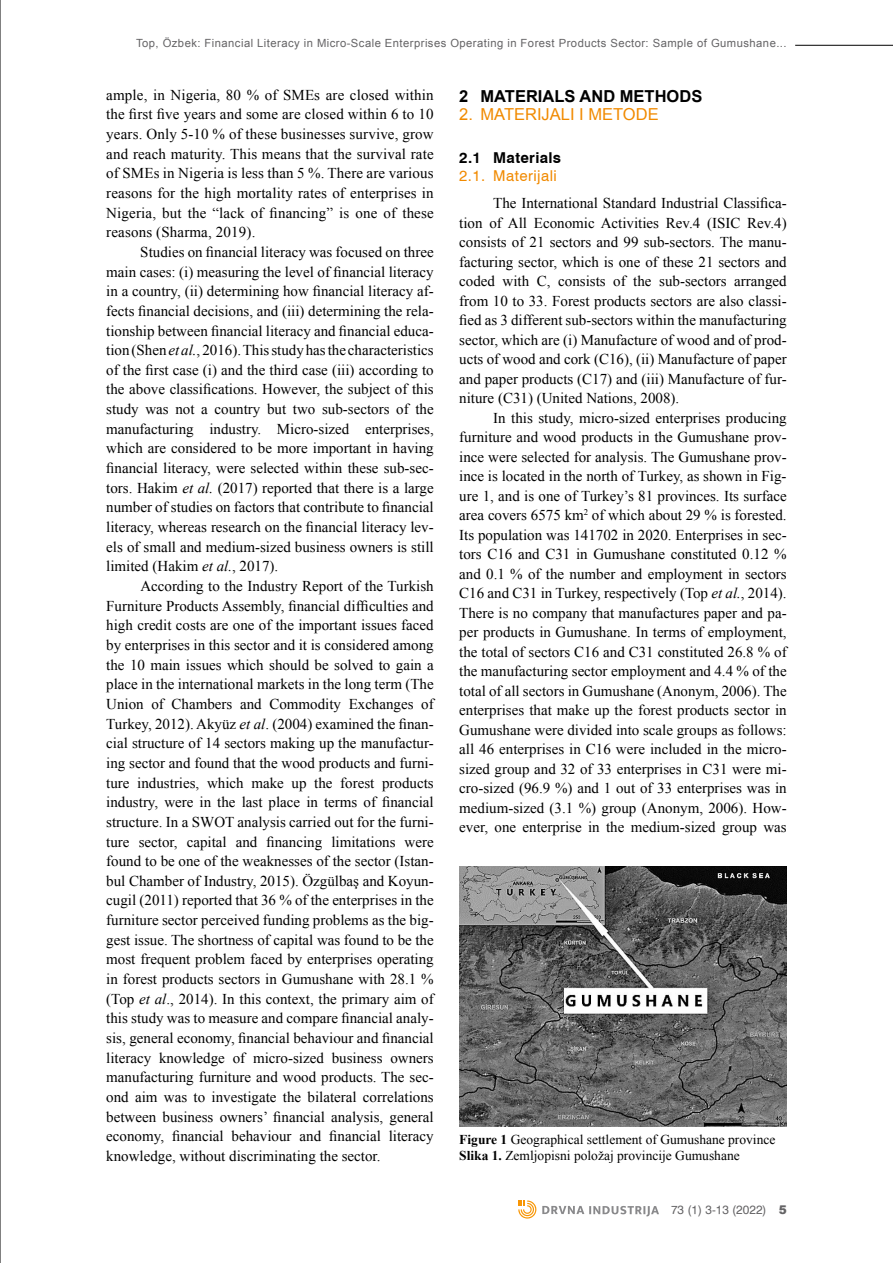
<style>
.page{position:relative;width:893px;height:1263px;background:#fff}
.page>*{position:absolute;margin:0;border:0;box-sizing:border-box;transform-origin:0 0}
.t1{font:700 16.5px "Arial";color:#000}
.t2{font:16.5px "Arial";color:#f18a00}
.t3{font:15px/19.6px "Times New Roman";color:#000;text-align:justify}
.t4{font:15px "Swiss 721 BT";letter-spacing:.03em;color:#f18a00}
.t5{font:700 15px "Swiss 721 BT";letter-spacing:.02em;color:#000}
.t6{font:13.5px/16.2px "Times New Roman";color:#000}
.t7{font:12px "A Helvetica";color:#646365}
.t8{font:11.25px "Arial";letter-spacing:.04em;color:#646365}
.s1{font-style:italic}
.s2{font-weight:700}
.s3{font-family:"Arial";font-weight:900}
</style>
<div class="page">
<hr style="left:795px;top:45px;width:98px;height:1px;background:#000">
<svg style="left:542px;top:1206px;width:117px;height:10px"></svg>
<svg style="left:518px;top:1200px;width:18px;height:18px"></svg>
<hr style="left:0;top:0;width:1px;height:1263px;background:#000">
<img style="left:459px;top:866px;width:328px;height:260px">
<p class="t8" style="left:136px;top:35px;width:652px">Top, Özbek: Financial Literacy in Micro-Scale Enterprises Operating in Forest Products Sector: Sample of Gumushane...</p>
<p class="t3" style="left:106px;top:85px;width:329px">ample, in Nigeria, 80 % of SMEs are closed within the first five years and some are closed within 6 to 10 years. Only 5-10 % of these businesses survive, grow and reach maturity. This means that the survival rate of SMEs in Nigeria is less than 5 %. There are various reasons for the high mortality rates of enterprises in Nigeria, but the “lack of financing” is one of these reasons (Sharma, 2019).</p>
<p class="t3" style="left:106px;top:242px;width:329px;text-indent:34px">Studies on financial literacy was focused on three main cases: (i) measuring the level of financial literacy in a country, (ii) determining how financial literacy af&shy;fects financial decisions, and (iii) determining the rela&shy;tionship between financial literacy and financial educa&shy;tion (Shen <span class="s1">et al.</span>, 2016). This study has the characteristics of the first case (i) and the third case (iii) according to the above classifications. However, the subject of this study was not a country but two sub-sectors of the manufacturing industry. Micro-sized enterprises, which are considered to be more important in having financial literacy, were selected within these sub-sec&shy;tors. Hakim <span class="s1">et al.</span> (2017) reported that there is a large number of studies on factors that contribute to financial literacy, whereas research on the financial literacy lev&shy;els of small and medium-sized business owners is still limited (Hakim <span class="s1">et al.</span>, 2017).</p>
<p class="t3" style="left:106px;top:576px;width:329px;text-indent:34px">According to the Industry Report of the Turkish Furniture Products Assembly, financial difficulties and high credit costs are one of the important issues faced by enterprises in this sector and it is considered among the 10 main issues which should be solved to gain a place in the international markets in the long term (The Union of Chambers and Commodity Exchanges of Turkey, 2012). Akyüz <span class="s1">et al</span>. (2004) examined the finan&shy;cial structure of 14 sectors making up the manufactur&shy;ing sector and found that the wood products and furni&shy;ture industries, which make up the forest products industry, were in the last place in terms of financial structure. In a SWOT analysis carried out for the furni&shy;ture sector, capital and financing limitations were found to be one of the weaknesses of the sector (Istan&shy;bul Chamber of Industry, 2015). Özgülbaş and Koyun&shy;cugil (2011) reported that 36 % of the enterprises in the furniture sector perceived funding problems as the big&shy;gest issue. The shortness of capital was found to be the most frequent problem faced by enterprises operating in forest products sectors in Gumushane with 28.1 % (Top <span class="s1">et al</span>., 2014). In this context, the primary aim of this study was to measure and compare financial analy&shy;sis, general economy, financial behaviour and financial literacy knowledge of micro-sized business owners manufacturing furniture and wood products. The sec&shy;ond aim was to investigate the bilateral correlations between business owners’ financial analysis, general economy, financial behaviour and financial literacy knowledge, without discriminating the sector.</p>
<p class="t1" style="left:459px;top:85px;width:245px">2 MATERIALS AND METHODS</p>
<p class="t2" style="left:459px;top:103px;width:201px">2. MATERIJALI I METODE</p>
<p class="t5" style="left:459px;top:149px;width:103px">2.1 Materials</p>
<p class="t4" style="left:459px;top:165px;width:99px">2.1. Materijali</p>
<p class="t3" style="left:459px;top:193px;width:329px;text-indent:34px">The International Standard Industrial Classifica&shy;tion of All Economic Activities Rev.4 (ISIC Rev.4) consists of 21 sectors and 99 sub-sectors. The manu&shy;facturing sector, which is one of these 21 sectors and coded with C, consists of the sub-sectors arranged from 10 to 33. Forest products sectors are also classi&shy;fied as 3 different sub-sectors within the manufacturing sector, which are (i) Manufacture of wood and of prod&shy;ucts of wood and cork (C16), (ii) Manufacture of paper and paper products (C17) and (iii) Manufacture of fur&shy;niture (C31) (United Nations, 2008).</p>
<p class="t3" style="left:459px;top:408px;width:329px;text-indent:34px">In this study, micro-sized enterprises producing furniture and wood products in the Gumushane prov&shy;ince were selected for analysis. The Gumushane prov&shy;ince is located in the north of Turkey, as shown in Fig&shy;ure 1, and is one of Turkey’s 81 provinces. Its surface area covers 6575 km<sup>2</sup> of which about 29 % is forested.<br>Its population was 141702 in 2020. Enterprises in sec&shy;tors C16 and C31 in Gumushane constituted 0.12 % and 0.1 % of the number and employment in sectors C16 and C31 in Turkey, respectively (Top <span class="s1">et al.</span>, 2014).<br>There is no company that manufactures paper and pa&shy;per products in Gumushane. In terms of employment, the total of sectors C16 and C31 constituted 26.8 % of the manufacturing sector employment and 4.4 % of the total of all sectors in Gumushane (Anonym, 2006). The enterprises that make up the forest products sector in Gumushane were divided into scale groups as follows: all 46 enterprises in C16 were included in the micro&shy;sized group and 32 of 33 enterprises in C31 were mi&shy;cro-sized (96.9 %) and 1 out of 33 enterprises was in medium-sized (3.1 %) group (Anonym, 2006). How&shy;ever, one enterprise in the medium-sized group was</p>
<p class="t6" style="left:459px;top:1131px;width:318px"><span class="s2">Figure 1</span> Geographical settlement of Gumushane province<br><span class="s2">Slika 1.</span> Zemljopisni položaj provincije Gumushane</p>
<p class="t7" style="left:671px;top:1202px;width:117px">73 (1) 3-13 (2022) <span class="s3">5</span></p>
</div>
